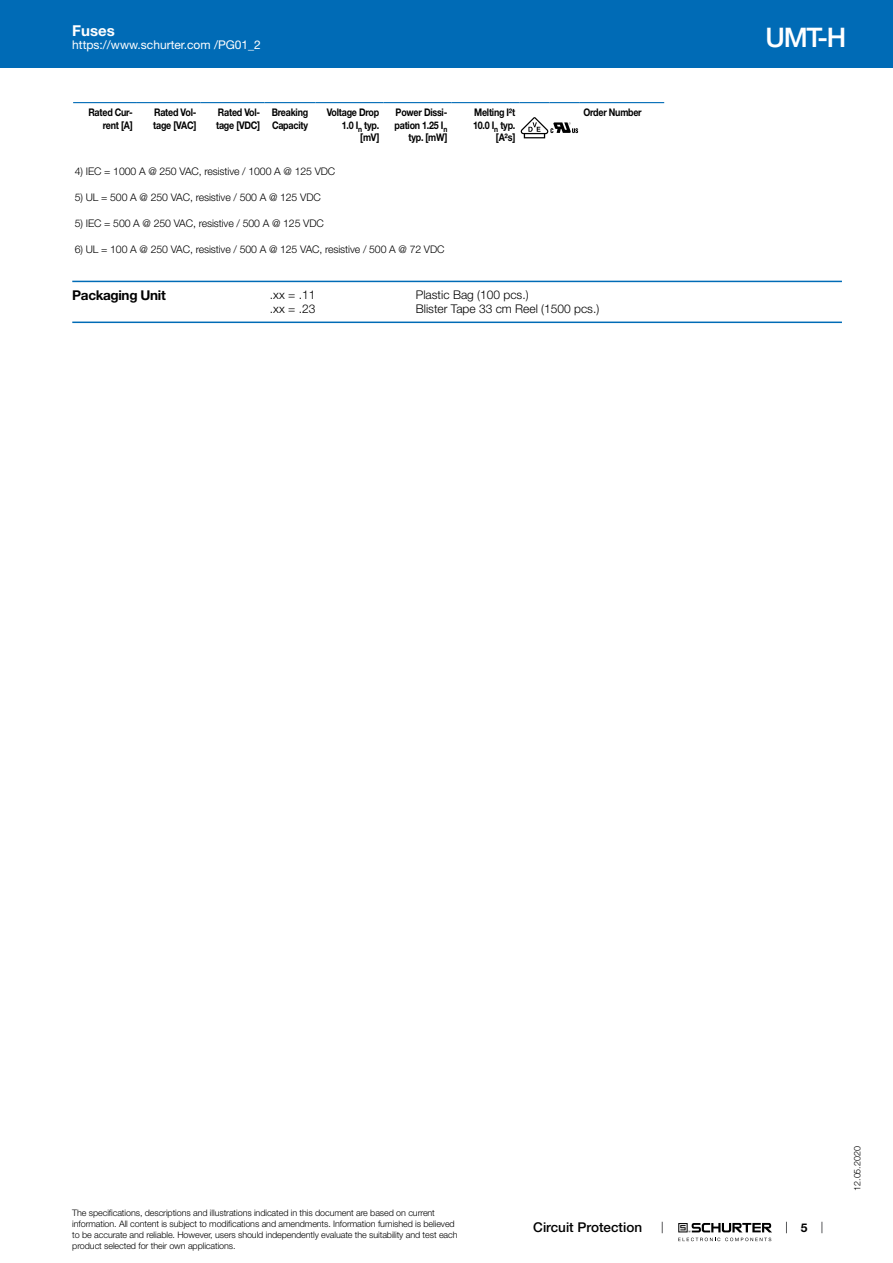
<style>
.page{position:relative;width:893px;height:1263px;background:#fff}
.page>*{position:absolute;margin:0;border:0;box-sizing:border-box;transform-origin:0 0}
.t1{font:500 27px "Helvetica Neue LT";color:#fff}
.t2{font:700 15px "Helvetica Neue LT";color:#fff}
.t3{font:500 13.5px "Helvetica Neue LT";color:#000}
.t4{font:700 13.5px "Helvetica Neue LT";letter-spacing:-.025em;color:#000}
.t5{font:300 12px "Helvetica Neue LT";color:#000}
.t6{font:12px "Helvetica Neue LT";color:#fff}
.t7{font:700 12px "Helvetica Neue LT";color:#000}
.t8{font:300 10.5px "Helvetica Neue LT";letter-spacing:-.01em;color:#000}
.t9{font:700 10.5px/12.6px "Helvetica Neue LT";letter-spacing:-.025em;color:#000;text-align:right;scale:.85 1}
.t10{font:300 9px/10.8px "Helvetica Neue LT";letter-spacing:-.01em;color:#000}
</style>
<div class="page">
<svg style="left:678px;top:1223px;width:94px;height:18px"></svg>
<div style="left:0;top:0;width:893px;height:68px;background:#006bb6"></div>
<svg style="left:73px;top:102px;width:591px;height:37px"></svg>
<hr style="left:72px;top:281px;width:770px;height:1px;background:#006bb6">
<hr style="left:72px;top:322px;width:770px;height:1px;background:#006bb6">
<h2 class="t2" style="left:72px;top:21px;width:44px">Fuses</h2>
<h3 class="t6" style="left:72px;top:38px;width:190px">https://www.schurter.com /PG01_2</h3>
<p class="t9" style="left:88px;top:106px;width:54px">Rated Cur&shy;rent [A]</p>
<p class="t9" style="left:153px;top:106px;width:52px;text-align:left">Rated Vol&shy;tage [VAC]</p>
<p class="t9" style="left:216px;top:106px;width:53px;text-align:left">Rated Vol&shy;tage [VDC]</p>
<p class="t9" style="left:272px;top:106px;width:44px;text-align:left">Breaking<br>Capacity</p>
<p class="t9" style="left:327px;top:106px;width:63px">Voltage Drop<br>1.0 I<sub>n</sub> typ. [mV]</p>
<p class="t9" style="left:395px;top:106px;width:64px">Power Dissi&shy;pation 1.25 I<sub>n </sub>typ. [mW]</p>
<p class="t9" style="left:473px;top:106px;width:51px">Melting I²t<br>10.0 I<sub>n</sub> typ. [A²s]</p>
<p class="t9" style="left:583px;top:106px;width:70px">Order Number</p>
<p class="t8" style="left:75px;top:165px;width:262px">4) IEC = 1000 A @ 250 VAC, resistive / 1000 A @ 125 VDC</p>
<p class="t8" style="left:75px;top:191px;width:247px">5) UL = 500 A @ 250 VAC, resistive / 500 A @ 125 VDC</p>
<p class="t8" style="left:75px;top:217px;width:250px">5) IEC = 500 A @ 250 VAC, resistive / 500 A @ 125 VDC</p>
<p class="t8" style="left:75px;top:243px;width:371px">6) UL = 100 A @ 250 VAC, resistive / 500 A @ 125 VAC, resistive / 500 A @ 72 VDC</p>
<h3 class="t4" style="left:72px;top:287px;width:95px">Packaging Unit</h3>
<h3 class="t5" style="left:270px;top:287px;width:47px">.xx = .11</h3>
<h3 class="t5" style="left:416px;top:287px;width:114px">Plastic Bag (100 pcs.)</h3>
<h3 class="t5" style="left:270px;top:301px;width:47px">.xx = .23</h3>
<h3 class="t5" style="left:416px;top:301px;width:185px">Blister Tape 33 cm Reel (1500 pcs.)</h3>
<h1 class="t1" style="left:766px;top:21px;width:82px">UMT-H</h1>
<p class="t10" style="left:72px;top:1207px;width:387px">The specifications, descriptions and illustrations indicated in this document are based on current information. All content is subject to modifications and amendments. Information furnished is believed to be accurate and reliable. However, users should independently evaluate the suitability and test each product selected for their own applications.</p>
<h3 class="t3" style="left:533px;top:1219px;width:110px">Circuit Protection</h3>
<h3 class="t7" style="left:801px;top:1220px;width:8px">5</h3>
<p class="t10" style="left:852px;top:1191px;width:46px;rotate:-90deg">12.05.2020</p>
</div>
